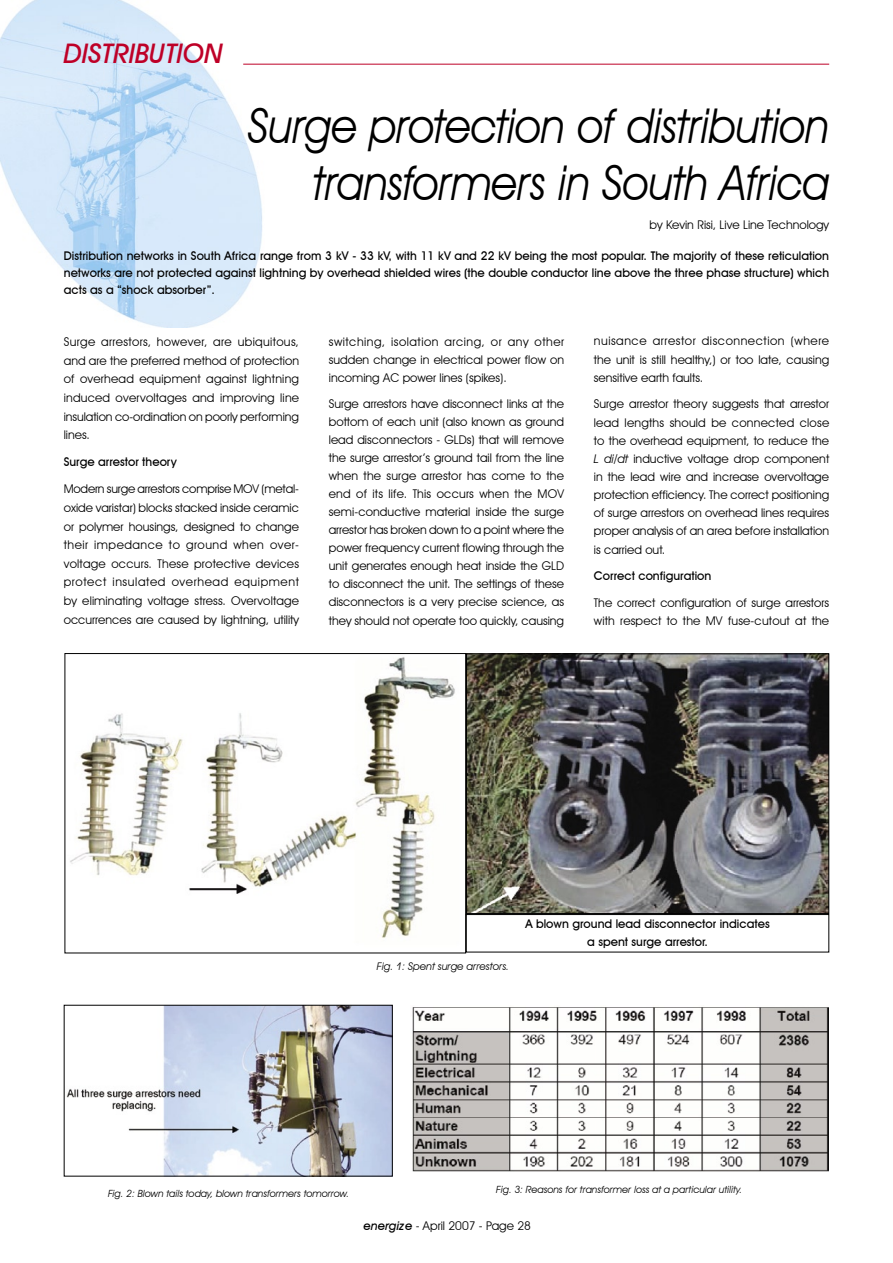
<style>
.page{position:relative;width:893px;height:1263px;background:#fff}
.page>*{position:absolute;margin:0;border:0;box-sizing:border-box;transform-origin:0 0}
._1_Z_Main_heading{font:italic 48px/57.6px "Avant Garde IT Cby BT";letter-spacing:-.01em;color:#000;text-align:right;scale:.9 1}
.t1{font:italic 500 27px "Avant Garde IT Cby BT";color:#be0027}
._4_Z_Body_text{font:12px/18px "Avant Garde IT Cby BT";color:#000;text-align:justify}
._3_Z_Introduction{font:500 12px/17.2px "Avant Garde IT Cby BT";color:#000;text-align:justify}
._9_Z_Sub_heading{font:500 12px "Avant Garde IT Cby BT";color:#000}
._2_Z_By_who{font:12px "Avant Garde IT Cby BT";color:#000}
._6_Z_Caption{font:italic 10.5px "Avant Garde IT Cby BT";color:#000}
._6_Z_Caption-2{font:italic 9.9px "Avant Garde IT Cby BT";color:#000}
.s1{font-style:italic}
.s2{font-weight:500;font-style:italic}
</style>
<div class="page">
<img style="left:0;top:0;width:264px;height:327px">
<hr style="left:243px;top:64px;width:586px;height:1px;background:#be0027">
<img style="left:70px;top:657px;width:385px;height:281px">
<div style="left:65px;top:653px;width:401px;height:300px;border:1px solid #000"></div>
<img style="left:468px;top:655px;width:359px;height:257px">
<div style="left:466px;top:653px;width:363px;height:261px;border:1px solid #000"></div>
<div style="left:466px;top:914px;width:363px;height:38px;border:1px solid #000"></div>
<img style="left:66px;top:1007px;width:325px;height:167px">
<img style="left:412px;top:1007px;width:416px;height:165px">
<p class="t1" style="left:64px;top:37px;width:161px">DISTRIBUTION</p>
<p class="_1_Z_Main_heading" style="left:248px;top:96px;width:647px">Surge protection of distribution transformers in South Africa</p>
<p class="_2_Z_By_who" style="left:650px;top:218px;width:181px">by Kevin Risi, Live Line Technology</p>
<p class="_3_Z_Introduction" style="left:64px;top:247px;width:767px">Distribution networks in South Africa range from 3 kV - 33 kV, with 11 kV and 22 kV being the most popular. The majority of these reticulation networks are not protected against lightning by overhead shielded wires (the double conductor line above the three phase structure) which acts as a “shock absorber”.</p>
<p class="_4_Z_Body_text" style="left:64px;top:332px;width:237px;line-height:18.6px">Surge arrestors, however, are ubiquitous, and are the preferred method of protection of overhead equipment against lightning induced overvoltages and improving line insulation co-ordination on poorly performing lines.</p>
<p class="_9_Z_Sub_heading" style="left:64px;top:455px;width:115px">Surge arrestor theory</p>
<p class="_4_Z_Body_text" style="left:64px;top:480px;width:237px;line-height:18.6px">Modern surge arrestors comprise MOV (metal&shy;oxide varistar) blocks stacked inside ceramic or polymer housings, designed to change their impedance to ground when over&shy;voltage occurs. These protective devices protect insulated overhead equipment by eliminating voltage stress. Overvoltage occurrences are caused by lightning, utility</p>
<p class="_4_Z_Body_text" style="left:329px;top:333px;width:237px">switching, isolation arcing, or any other sudden change in electrical power flow on incoming AC power lines (spikes).</p>
<p class="_4_Z_Body_text" style="left:329px;top:395px;width:237px">Surge arrestors have disconnect links at the bottom of each unit (also known as ground lead disconnectors - GLDs) that will remove the surge arrestor’s ground tail from the line when the surge arrestor has come to the end of its life. This occurs when the MOV semi-conductive material inside the surge arrestor has broken down to a point where the power frequency current flowing through the unit generates enough heat inside the GLD to disconnect the unit. The settings of these disconnectors is a very precise science, as they should not operate too quickly, causing</p>
<p class="_4_Z_Body_text" style="left:594px;top:332px;width:237px">nuisance arrestor disconnection (where the unit is still healthy,) or too late, causing sensitive earth faults.</p>
<p class="_4_Z_Body_text" style="left:594px;top:395px;width:237px">Surge arrestor theory suggests that arrestor lead lengths should be connected close to the overhead equipment, to reduce the <span class="s1">L di/dt</span> inductive voltage drop component in the lead wire and increase overvoltage protection efficiency. The correct positioning of surge arrestors on overhead lines requires proper analysis of an area before installation is carried out.</p>
<p class="_9_Z_Sub_heading" style="left:594px;top:569px;width:119px">Correct configuration</p>
<p class="_4_Z_Body_text" style="left:594px;top:593px;width:237px;line-height:18.5px">The correct configuration of surge arrestors with respect to the MV fuse-cutout at the</p>
<p class="_6_Z_Caption" style="left:377px;top:959px;width:134px">Fig. 1: Spent surge arrestors.</p>
<p class="_3_Z_Introduction" style="left:525px;top:915px;width:246px;text-align:center">A blown ground lead disconnector indicates a spent surge arrestor.</p>
<p class="_6_Z_Caption-2" style="left:108px;top:1187px;width:243px">Fig. 2: Blown tails today, blown transformers tomorrow.</p>
<p class="_6_Z_Caption-2" style="left:496px;top:1183px;width:247px">Fig. 3: Reasons for transformer loss at a particular utility.</p>
<p class="_4_Z_Body_text" style="left:364px;top:1216px;width:169px"><span class="s2">energize</span> - April 2007 - Page 28</p>
</div>
